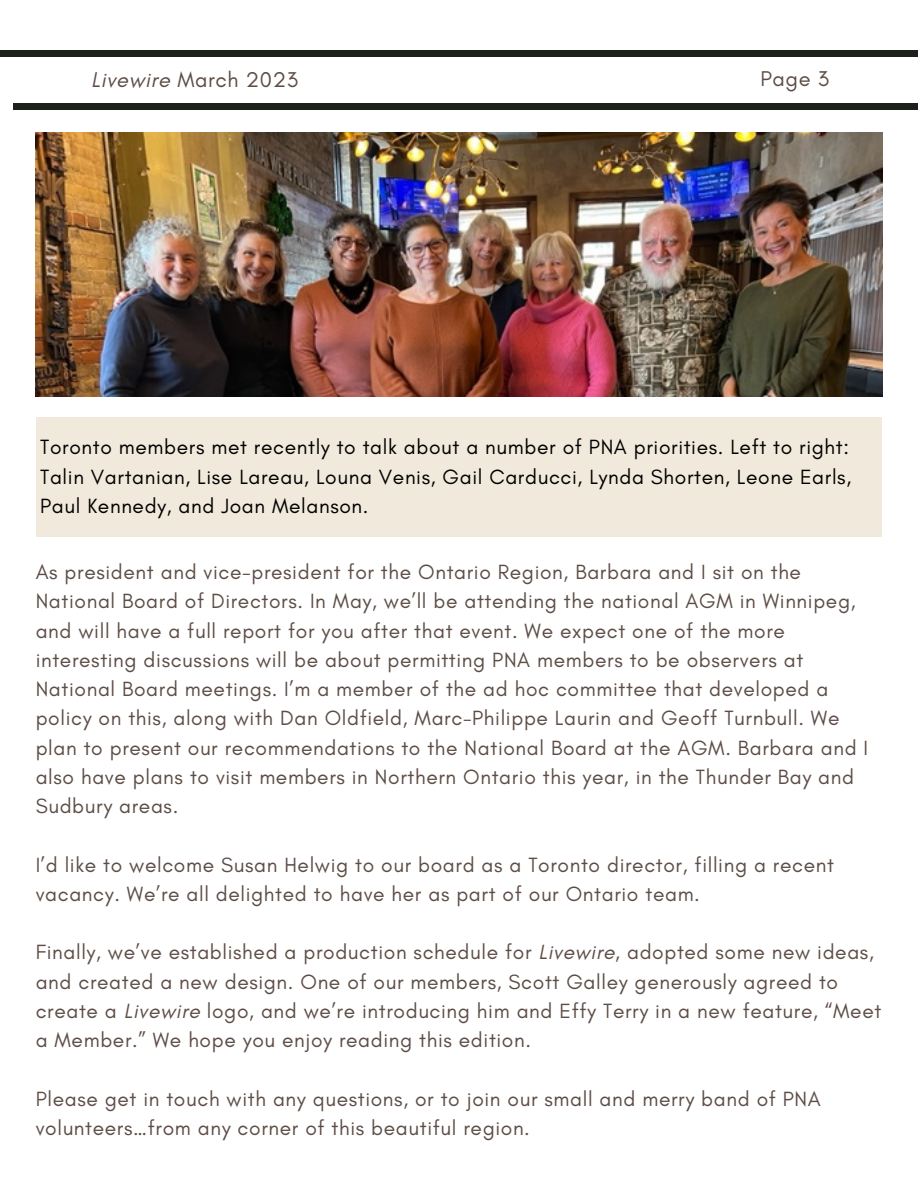
<style>
.page{position:relative;width:918px;height:1188px;background:#fff}
.page>*{position:absolute;margin:0;border:0;box-sizing:border-box;transform-origin:0 0}
.t1{font:21.75px "Glacial Indifference";letter-spacing:.03em;color:#5d4d46}
.t2{font:21px/29.2px "Glacial Indifference";letter-spacing:.03em;color:#5d4d46}
.t3{font:21px/29.2px "Glacial Indifference";letter-spacing:.03em;color:#000;text-align:justify}
.s1{font-style:italic}
</style>
<div class="page">
<div style="left:0;top:51px;width:918px;height:5px;background:#1c211c"></div>
<div style="left:14px;top:104px;width:904px;height:5px;background:#1c211c"></div>
<img style="left:36px;top:133px;width:847px;height:263px">
<div style="left:36px;top:417px;width:845px;height:119px;background:#f1e9db"></div>
<p class="t1" style="left:91px;top:67px;width:208px"><span class="s1">Livewire</span> March 2023</p>
<p class="t1" style="left:760px;top:65px;width:70px">Page 3</p>
<p class="t3" style="left:40px;top:432px;width:813px">Toronto members met recently to talk about a number of PNA priorities. Left to right:<br>Talin Vartanian, Lise Lareau, Louna Venis, Gail Carducci, Lynda Shorten, Leone Earls, Paul Kennedy, and Joan Melanson.</p>
<p class="t2" style="left:36px;top:557px;width:834px">As president and vice-president for the Ontario Region, Barbara and I sit on the National Board of Directors. In May, we’ll be attending the national AGM in Winnipeg, and will have a full report for you after that event. We expect one of the more interesting discussions will be about permitting PNA members to be observers at National Board meetings. I’m a member of the ad hoc committee that developed a policy on this, along with Dan Oldfield, Marc-Philippe Laurin and Geoff Turnbull. We plan to present our recommendations to the National Board at the AGM. Barbara and I also have plans to visit members in Northern Ontario this year, in the Thunder Bay and Sudbury areas.</p>
<p class="t2" style="left:36px;top:850px;width:800px">I’d like to welcome Susan Helwig to our board as a Toronto director, filling a recent vacancy. We’re all delighted to have her as part of our Ontario team.</p>
<p class="t2" style="left:36px;top:937px;width:847px">Finally, we’ve established a production schedule for <span class="s1">Livewire</span>, adopted some new ideas, and created a new design. One of our members, Scott Galley generously agreed to create a <span class="s1">Livewire</span> logo, and we’re introducing him and Effy Terry in a new feature, “Meet a Member.” We hope you enjoy reading this edition.</p>
<p class="t2" style="left:36px;top:1084px;width:787px">Please get in touch with any questions, or to join our small and merry band of PNA volunteers…from any corner of this beautiful region.</p>
</div>
